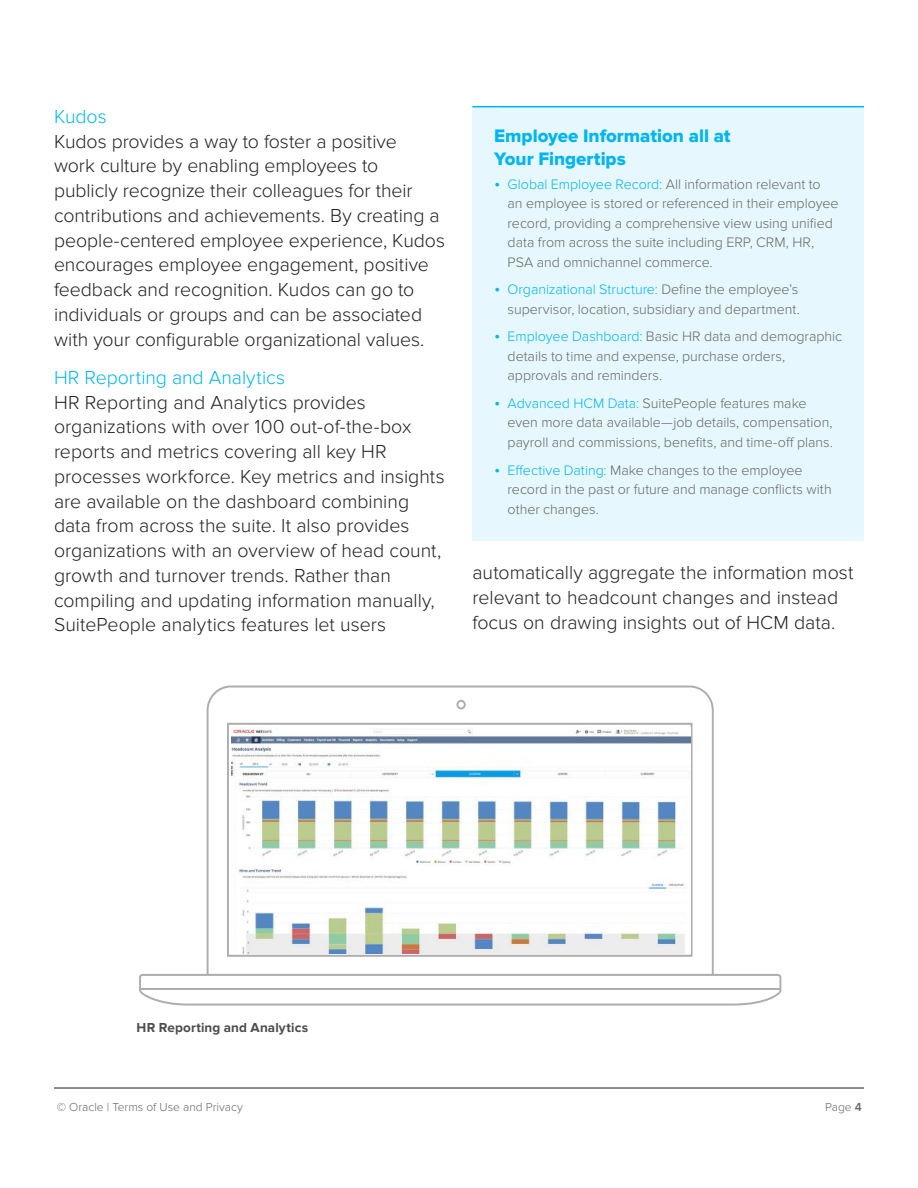
<style>
.page{position:relative;width:918px;height:1188px;background:#fff}
.page>*{position:absolute;margin:0;border:0;box-sizing:border-box;transform-origin:0 0}
.t1{font:300 19.5px/24.8px "Proxima Nova";color:#241f1f}
.t2{font:300 19.5px "Proxima Nova";letter-spacing:-.005em;color:#00b5ef}
.t3{font:18.75px/22.5px "Proxima Nova Extrabld";color:#00b5ef}
.t4{font:300 14.25px/19.5px "Proxima Nova";letter-spacing:-.005em;color:#666}
.t5{font:700 13.5px "Proxima Nova";letter-spacing:.01em;color:#4e4b4c}
.t6{font:300 12px "Proxima Nova";color:#666}
.s1{font-size:18px;color:#00b5ef}
.s2{color:#00b5ef}
.s3{font-weight:600}
</style>
<div class="page">
<hr style="left:54px;top:1087px;width:810px;height:2px;background:#666">
<div style="left:472px;top:106px;width:392px;height:435px;background:#e6f8fd"></div>
<hr style="left:472px;top:106px;width:392px;height:1px;background:#00b5ef">
<svg style="left:207px;top:686px;width:507px;height:288px"></svg>
<svg style="left:456px;top:700px;width:10px;height:9px"></svg>
<svg style="left:139px;top:974px;width:642px;height:32px"></svg>
<hr style="left:140px;top:988px;width:640px;height:2px;background:#afacb0">
<svg style="left:227px;top:723px;width:466px;height:234px"></svg>
<img style="left:231px;top:728px;width:459px;height:226px">
<p class="t2" style="left:54px;top:105px;width:54px">Kudos</p>
<p class="t1" style="left:54px;top:129px;width:392px">Kudos provides a way to foster a positive<br>work culture by enabling employees to publicly recognize their colleagues for their contributions and achievements. By creating a people-centered employee experience, Kudos encourages employee engagement, positive feedback and recognition. Kudos can go to individuals or groups and can be associated with your configurable organizational values.</p>
<p class="t2" style="left:54px;top:366px;width:233px">HR Reporting and Analytics</p>
<p class="t1" style="left:54px;top:390px;width:392px">HR Reporting and Analytics provides organizations with over 100 out-of-the-box reports and metrics covering all key HR processes workforce. Key metrics and insights are available on the dashboard combining data from across the suite. It also provides organizations with an overview of head count, growth and turnover trends. Rather than compiling and updating information manually, SuitePeople analytics features let users</p>
<p class="t3" style="left:494px;top:125px;width:238px">Employee Information all at<br>Your Fingertips</p>
<p class="t4" style="left:508px;top:174px;width:333px;text-indent:-14px"><span class="s1">•</span> <span class="s2">Global Employee Record:</span> All information relevant to an employee is stored or referenced in their employee record, providing a comprehensive view using unified data from across the suite including ERP, CRM, HR, PSA and omnichannel commerce.</p>
<p class="t4" style="left:494px;top:280px;width:307px;text-align:right"><span class="s1">•</span> <span class="s2">Organizational Structure:</span> Define the employee’s supervisor, location, subsidiary and department.</p>
<p class="t4" style="left:508px;top:327px;width:336px;text-indent:-14px"><span class="s1">•</span> <span class="s2">Employee Dashboard:</span> Basic HR data and demographic details to time and expense, purchase orders, approvals and reminders.</p>
<p class="t4" style="left:508px;top:394px;width:327px;text-indent:-14px"><span class="s1">•</span> <span class="s2">Advanced HCM Data:</span> SuitePeople features make even more data available—job details, compensation, payroll and commissions, benefits, and time-off plans.</p>
<p class="t4" style="left:508px;top:460px;width:326px;text-indent:-14px"><span class="s1">•</span> <span class="s2">Effective Dating:</span> Make changes to the employee record in the past or future and manage conflicts with other changes.</p>
<p class="t1" style="left:472px;top:561px;width:383px">automatically aggregate the information most relevant to headcount changes and instead focus on drawing insights out of HCM data.</p>
<p class="t5" style="left:137px;top:1019px;width:173px">HR Reporting and Analytics</p>
<p class="t6" style="left:57px;top:1100px;width:188px">© Oracle | Terms of Use and Privacy</p>
<p class="t6" style="left:825px;top:1100px;width:38px">Page <span class="s3">4</span></p>
</div>
